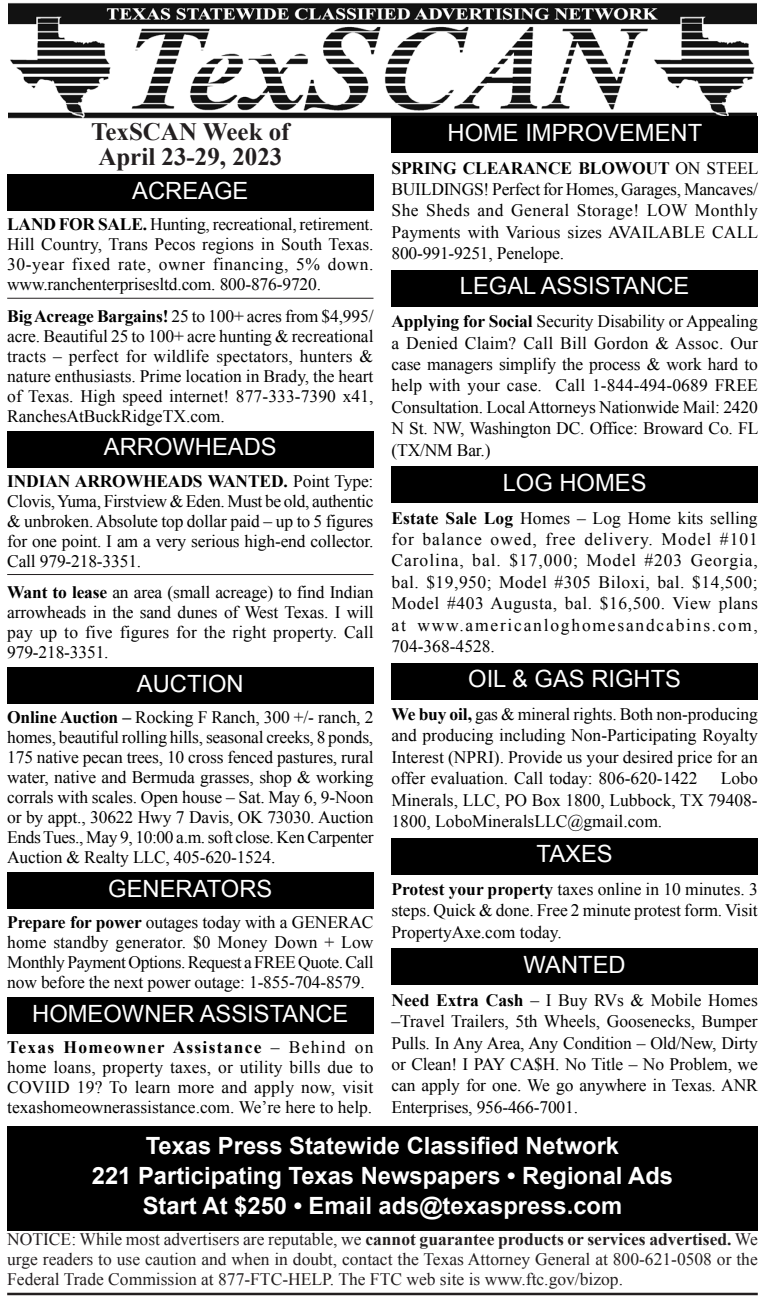
<style>
.page{position:relative;width:765px;height:1309px;background:#fff}
.page>*{position:absolute;margin:0;border:0;box-sizing:border-box;transform-origin:0 0}
.Date_Head{font:700 25px/25px "Times New Roman";color:#231f20}
.headline{font:23.75px "Arial";color:#fff}
.bottom_shaded{font:700 23.75px "Arial";color:#fff}
.Classified_body_last{font:17.5px/21.5px "Times New Roman";color:#000;text-align:justify}
.Classified_body{font:17.5px/20px "Times New Roman";letter-spacing:-.01em;color:#000;text-align:justify}
.t1{font:17.5px/20px "Times New Roman";color:#231f20;text-align:justify}
.s1{font-weight:700}
</style>
<div class="page">
<img style="left:9px;top:3px;width:747px;height:120px">
<div style="left:7px;top:175px;width:367px;height:36px;background:#000"></div>
<hr style="left:7px;top:298px;width:367px;height:1px;background:#231f20">
<div style="left:7px;top:431px;width:367px;height:36px;background:#000"></div>
<hr style="left:7px;top:574px;width:367px;height:1px;background:#231f20">
<div style="left:7px;top:667px;width:367px;height:36px;background:#000"></div>
<div style="left:7px;top:872px;width:367px;height:36px;background:#000"></div>
<div style="left:7px;top:997px;width:367px;height:36px;background:#000"></div>
<div style="left:392px;top:116px;width:366px;height:37px;background:#000"></div>
<div style="left:392px;top:270px;width:366px;height:36px;background:#000"></div>
<div style="left:392px;top:466px;width:366px;height:37px;background:#000"></div>
<div style="left:392px;top:662px;width:366px;height:37px;background:#000"></div>
<div style="left:392px;top:837px;width:366px;height:37px;background:#000"></div>
<div style="left:392px;top:948px;width:366px;height:37px;background:#000"></div>
<div style="left:7px;top:1125px;width:751px;height:45px;background:#000"></div>
<div style="left:7px;top:1155px;width:751px;height:45px;background:#000"></div>
<div style="left:7px;top:1185px;width:751px;height:45px;background:#000"></div>
<hr style="left:7px;top:1292px;width:751px;height:3px;background:#231f20">
<p class="headline" style="left:448px;top:117px;width:256px">HOME IMPROVEMENT</p>
<p class="Classified_body_last" style="left:392px;top:157px;width:368px"><span class="s1">SPRING CLEARANCE BLOWOUT</span> ON STEEL BUILDINGS! Perfect for Homes, Garages, Mancaves/ She Sheds and General Storage! LOW Monthly Payments with Various sizes AVAILABLE CALL 800-991-9251, Penelope.</p>
<p class="headline" style="left:460px;top:270px;width:231px">LEGAL ASSISTANCE</p>
<p class="Classified_body_last" style="left:392px;top:310px;width:368px"><span class="s1">Applying for Social</span> Security Disability or Appealing a Denied Claim? Call Bill Gordon &amp; Assoc. Our case managers simplify the process &amp; work hard to help with your case. Call 1-844-494-0689 FREE Consultation. Local Attorneys Nationwide Mail: 2420<br>N St. NW, Washington DC. Office: Broward Co. FL (TX/NM Bar.)</p>
<p class="headline" style="left:503px;top:467px;width:145px">LOG HOMES</p>
<p class="Classified_body_last" style="left:392px;top:506px;width:368px"><span class="s1">Estate Sale Log</span> Homes – Log Home kits selling for balance owed, free delivery. Model #101<br>Carolina, bal. $17,000; Model #203 Georgia, bal. $19,950; Model #305 Biloxi, bal. $14,500; Model #403 Augusta, bal. $16,500. View plans at www.americanloghomesandcabins.com, 704-368-4528.</p>
<p class="headline" style="left:468px;top:663px;width:214px">OIL &amp; GAS RIGHTS</p>
<p class="Classified_body_last" style="left:392px;top:703px;width:368px"><span class="s1">We buy oil,</span> gas &amp; mineral rights. Both non-producing and producing including Non-Participating Royalty Interest (NPRI). Provide us your desired price for an offer evaluation. Call today: 806-620-1422</p>
<p class="Date_Head" style="left:91px;top:119px;width:200px">TexSCAN Week of<br>April 23-29, 2023</p>
<p class="headline" style="left:132px;top:175px;width:118px">ACREAGE</p>
<p class="Classified_body" style="left:7px;top:214px;width:368px"><span class="s1">LAND FOR SALE.</span> Hunting, recreational, retirement.<br>Hill Country, Trans Pecos regions in South Texas.<br>30-year fixed rate, owner financing, 5% down. www.ranchenterprisesltd.com. 800-876-9720.</p>
<p class="Classified_body_last" style="left:7px;top:305px;width:368px;line-height:20px"><span class="s1">Big Acreage Bargains!</span> 25 to 100+ acres from $4,995/ acre. Beautiful 25 to 100+ acre hunting &amp; recreational tracts – perfect for wildlife spectators, hunters &amp; nature enthusiasts. Prime location in Brady, the heart of Texas. High speed internet! 877-333-7390 x41, RanchesAtBuckRidgeTX.com.</p>
<p class="headline" style="left:104px;top:431px;width:174px">ARROWHEADS</p>
<p class="Classified_body" style="left:7px;top:470px;width:368px"><span class="s1">INDIAN ARROWHEADS WANTED.</span> Point Type:<br>Clovis, Yuma, Firstview &amp; Eden. Must be old, authentic &amp; unbroken. Absolute top dollar paid – up to 5 figures for one point. I am a very serious high-end collector.<br>Call 979-218-3351.</p>
<p class="Classified_body_last" style="left:7px;top:582px;width:368px;line-height:20px"><span class="s1">Want to lease</span> an area (small acreage) to find Indian arrowheads in the sand dunes of West Texas. I will pay up to five figures for the right property. Call 979-218-3351.</p>
<p class="headline" style="left:137px;top:667px;width:108px">AUCTION</p>
<p class="Classified_body_last" style="left:7px;top:706px;width:368px;line-height:20px"><span class="s1">Online Auction –</span> Rocking F Ranch, 300 +/- ranch, 2 homes, beautiful rolling hills, seasonal creeks, 8 ponds, 175 native pecan trees, 10 cross fenced pastures, rural water, native and Bermuda grasses, shop &amp; working corrals with scales. Open house – Sat. May 6, 9-Noon or by appt., 30622 Hwy 7 Davis, OK 73030. Auction Ends Tues., May 9, 10:00 a.m. soft close. Ken Carpenter Auction &amp; Realty LLC, 405-620-1524.</p>
<p class="headline" style="left:108px;top:872px;width:166px">GENERATORS</p>
<p class="Classified_body_last" style="left:7px;top:911px;width:368px;line-height:20px"><span class="s1">Prepare for power</span> outages today with a GENERAC home standby generator. $0 Money Down + Low Monthly Payment Options. Request a FREE Quote. Call now before the next power outage: 1-855-704-8579.</p>
<p class="headline" style="left:32px;top:997px;width:318px">HOMEOWNER ASSISTANCE</p>
<p class="Classified_body_last" style="left:7px;top:1036px;width:368px;line-height:20px"><span class="s1">Texas Homeowner Assistance</span> – Behind on home loans, property taxes, or utility bills due to COVIID 19? To learn more and apply now, visit texashomeownerassistance.com. We’re here to help.</p>
<p class="Classified_body_last" style="left:392px;top:767px;width:368px;text-indent:329px">Lobo Minerals, LLC, PO Box 1800, Lubbock, TX 79408- 1800, LoboMineralsLLC@gmail.com.</p>
<p class="headline" style="left:537px;top:838px;width:78px">TAXES</p>
<p class="Classified_body_last" style="left:392px;top:878px;width:368px"><span class="s1">Protest your property</span> taxes online in 10 minutes. 3 steps. Quick &amp; done. Free 2 minute protest form. Visit PropertyAxe.com today.</p>
<p class="headline" style="left:524px;top:949px;width:104px">WANTED</p>
<p class="Classified_body_last" style="left:392px;top:988px;width:368px"><span class="s1">Need Extra Cash</span> – I Buy RVs &amp; Mobile Homes –Travel Trailers, 5th Wheels, Goosenecks, Bumper Pulls. In Any Area, Any Condition – Old/New, Dirty or Clean! I PAY CA$H. No Title – No Problem, we can apply for one. We go anywhere in Texas. ANR Enterprises, 956-466-7001.</p>
<p class="bottom_shaded" style="left:146px;top:1130px;width:475px">Texas Press Statewide Classified Network</p>
<p class="bottom_shaded" style="left:92px;top:1160px;width:583px">221 Participating Texas Newspapers • Regional Ads</p>
<p class="bottom_shaded" style="left:143px;top:1190px;width:481px">Start At $250 • Email ads@texaspress.com</p>
<p class="t1" style="left:7px;top:1229px;width:752px">NOTICE: While most advertisers are reputable, we <span class="s1">cannot guarantee products or services advertised.</span> We urge readers to use caution and when in doubt, contact the Texas Attorney General at 800-621-0508 or the Federal Trade Commission at 877-FTC-HELP. The FTC web site is www.ftc.gov/bizop.</p>
</div>
